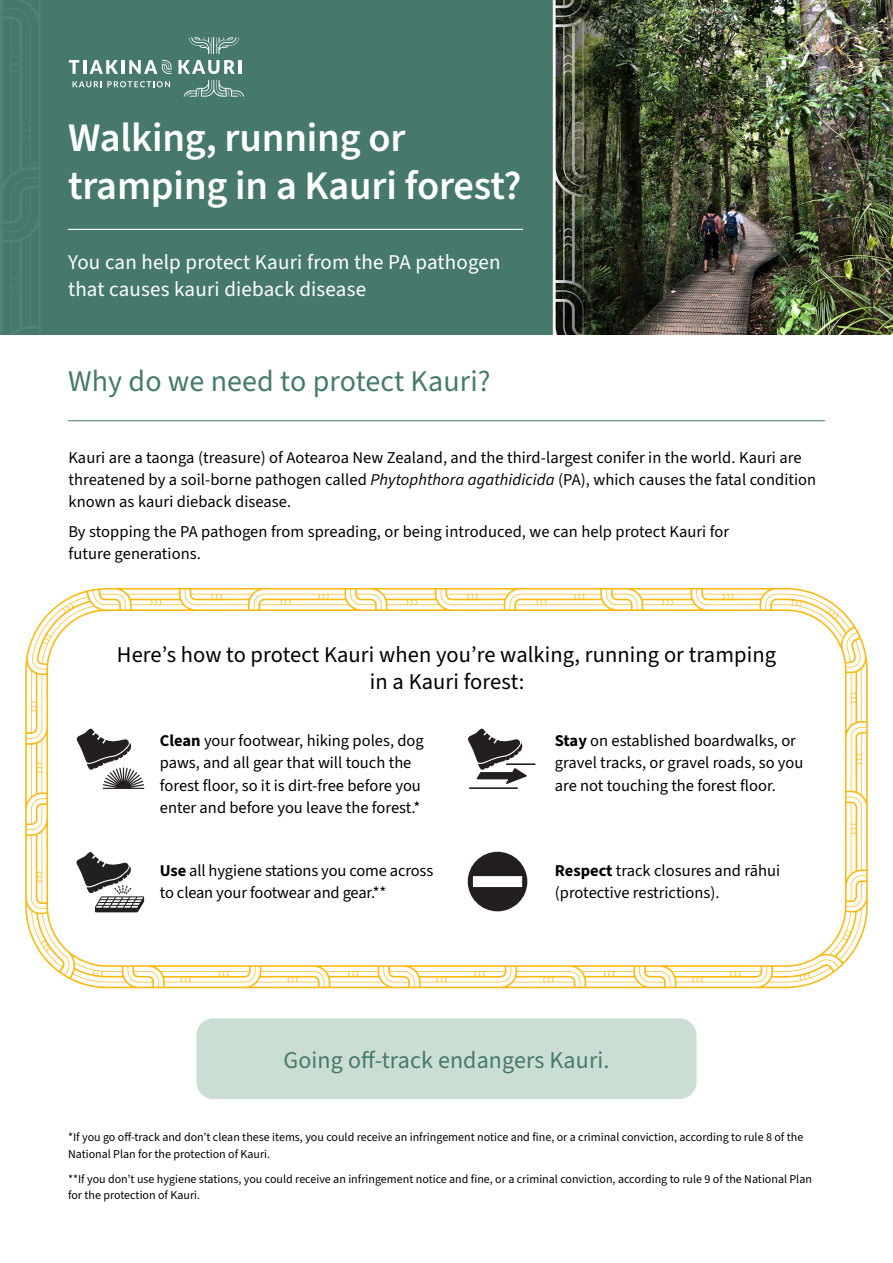
<style>
.page{position:relative;width:893px;height:1263px;background:#fff}
.page>*{position:absolute;margin:0;border:0;box-sizing:border-box;transform-origin:0 0}
.t1{font:600 40.5px/48px "Source Sans 3";letter-spacing:-.005em;color:#fff}
.t2{font:30px "Source Sans 3";letter-spacing:.005em;color:#46796c}
.t3{font:24px "Source Sans 3";letter-spacing:.005em;color:#46796c}
.t4{font:22.5px/27px "Source Sans 3";letter-spacing:.005em;color:#000;text-align:center}
.t5{font:21px/27px "Source Sans 3";letter-spacing:.01em;color:#fff}
.t6{font:16.5px/22.5px "Source Sans 3";color:#000}
.t7{font:12px/16.5px "Source Sans 3";color:#000}
.s1{font-style:italic}
.s2{font-weight:700}
</style>
<div class="page">
<img style="left:720px;top:0;width:173px;height:335px">
<img style="left:594px;top:0;width:126px;height:335px">
<div style="left:0;top:0;width:553px;height:335px;background:#46796c"></div>
<hr style="left:68px;top:229px;width:455px;height:1px;background:#fff">
<hr style="left:68px;top:420px;width:757px;height:1px;background:#46796c">
<svg style="left:555px;top:0;width:39px;height:335px;background:#4e5243"></svg>
<svg style="left:25px;top:588px;width:843px;height:400px"></svg>
<svg style="left:73px;top:81px;width:97px;height:6px"></svg>
<svg style="left:69px;top:60px;width:10px;height:14px"></svg>
<hr style="left:83px;top:60px;width:3px;height:14px;background:#fff">
<svg style="left:90px;top:60px;width:28px;height:14px"></svg>
<hr style="left:121px;top:60px;width:3px;height:14px;background:#fff">
<svg style="left:129px;top:60px;width:42px;height:14px"></svg>
<svg style="left:178px;top:60px;width:57px;height:14px"></svg>
<hr style="left:238px;top:60px;width:3px;height:14px;background:#fff">
<svg style="left:184px;top:80px;width:60px;height:17px"></svg>
<svg style="left:189px;top:37px;width:50px;height:17px"></svg>
<div style="left:196px;top:1018px;width:500px;height:81px;background:#cbded4;border-radius:17px"></div>
<h1 class="t1" style="left:68px;top:114px;width:455px">Walking, running or tramping in a Kauri forest?</h1>
<p class="t5" style="left:68px;top:248px;width:434px">You can help protect Kauri from the PA pathogen that causes kauri dieback disease</p>
<h2 class="t2" style="left:68px;top:362px;width:424px">Why do we need to protect Kauri?</h2>
<p class="t6" style="left:68px;top:447px;width:749px;line-height:21.8px">Kauri are a taonga (treasure) of Aotearoa New Zealand, and the third-largest conifer in the world. Kauri are threatened by a soil-borne pathogen called <span class="s1">Phytophthora agathidicida</span> (PA), which causes the fatal condition known as kauri dieback disease.</p>
<p class="t6" style="left:68px;top:521px;width:662px;line-height:21.8px">By stopping the PA pathogen from spreading, or being introduced, we can help protect Kauri for future generations.</p>
<h3 class="t4" style="left:117px;top:641px;width:661px">Here’s how to protect Kauri when you’re walking, running or tramping in a Kauri forest:</h3>
<p class="t6" style="left:160px;top:729px;width:265px"><span class="s2">Clean</span> your footwear, hiking poles, dog paws, and all gear that will touch the forest floor, so it is dirt-free before you enter and before you leave the forest.*</p>
<p class="t6" style="left:555px;top:729px;width:250px"><span class="s2">Stay</span> on established boardwalks, or gravel tracks, or gravel roads, so you are not touching the forest floor.</p>
<p class="t6" style="left:160px;top:859px;width:275px"><span class="s2">Use</span> all hygiene stations you come across to clean your footwear and gear.**</p>
<p class="t6" style="left:555px;top:859px;width:227px"><span class="s2">Respect</span> track closures and rāhui (protective restrictions).</p>
<h3 class="t3" style="left:284px;top:1045px;width:327px">Going off-track endangers Kauri.</h3>
<p class="t7" style="left:68px;top:1129px;width:737px">*If you go off-track and don’t clean these items, you could receive an infringement notice and fine, or a criminal conviction, according to rule 8 of the<br>National Plan for the protection of Kauri.</p>
<p class="t7" style="left:68px;top:1170px;width:745px">**If you don’t use hygiene stations, you could receive an infringement notice and fine, or a criminal conviction, according to rule 9 of the National Plan for the protection of Kauri.</p>
</div>
